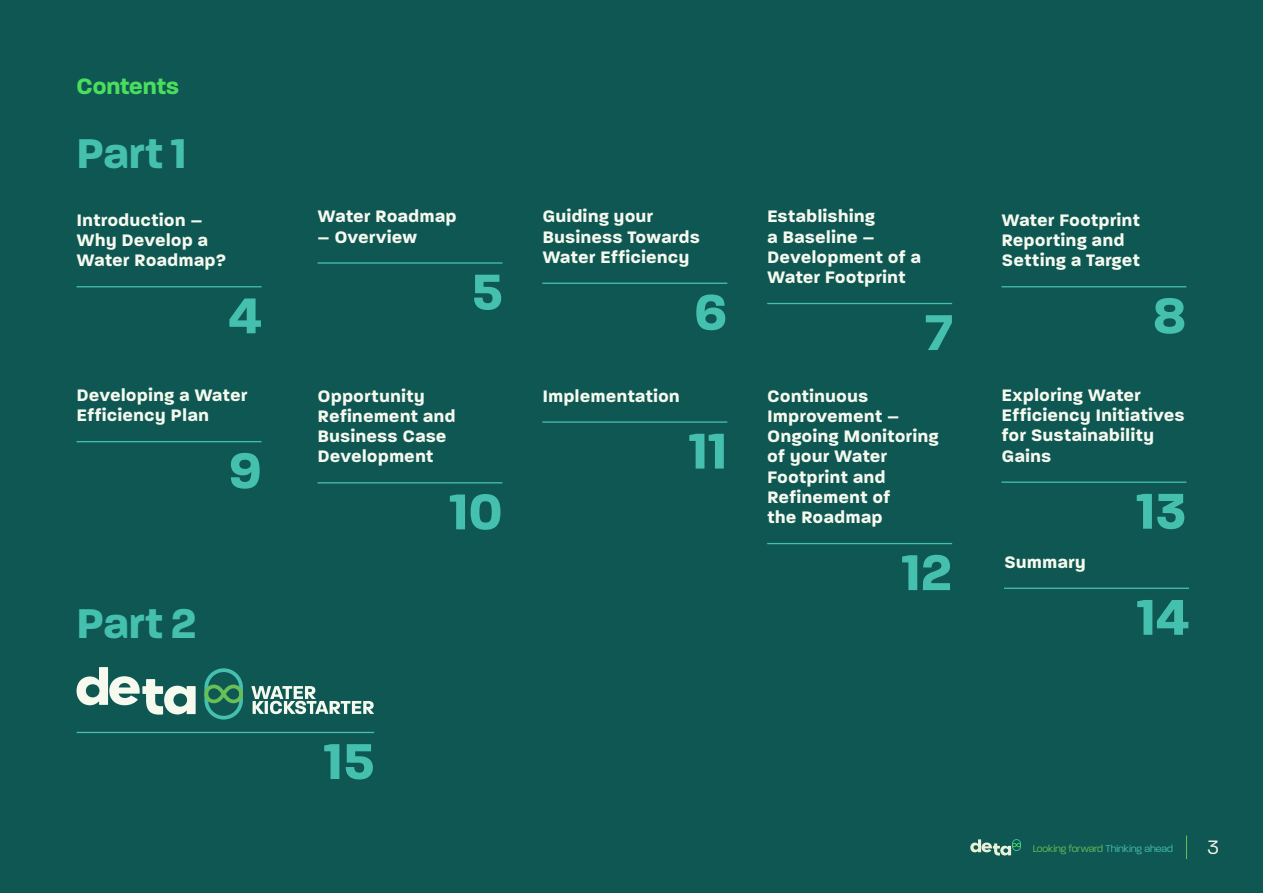
<style>
.page{position:relative;width:1263px;height:893px;background:#0e5753}
.page>*{position:absolute;margin:0;border:0;box-sizing:border-box;transform-origin:0 0}
.t1{font:700 54.45px "Paralucent";color:#45bfae}
.t2{font:700 45px "Paralucent";color:#45bfae}
.t3{font:700 24px "Paralucent";color:#4ade5c}
.t4{font:21px "Paralucent Text";color:#f5f9ee}
.t5{font:700 18px/20.2px "Paralucent Text";color:#f5f9ee}
.t6{font:300 10.5px "Paralucent";letter-spacing:-.005em;color:#68be57}
.s1{color:#45bfae}
</style>
<div class="page">
<hr style="left:77px;top:286px;width:185px;height:1px;background:#45bfae">
<hr style="left:77px;top:441px;width:185px;height:1px;background:#45bfae">
<hr style="left:1004px;top:588px;width:185px;height:1px;background:#45bfae">
<hr style="left:318px;top:262px;width:184px;height:2px;background:#45bfae">
<hr style="left:318px;top:482px;width:184px;height:1px;background:#45bfae">
<hr style="left:77px;top:732px;width:297px;height:1px;background:#45bfae">
<hr style="left:542px;top:283px;width:185px;height:1px;background:#45bfae">
<hr style="left:542px;top:421px;width:185px;height:2px;background:#45bfae">
<hr style="left:767px;top:303px;width:185px;height:1px;background:#45bfae">
<hr style="left:767px;top:543px;width:185px;height:1px;background:#45bfae">
<hr style="left:1001px;top:286px;width:185px;height:1px;background:#45bfae">
<hr style="left:1001px;top:481px;width:185px;height:2px;background:#45bfae">
<svg style="left:77px;top:667px;width:119px;height:48px"></svg>
<svg style="left:204px;top:668px;width:39px;height:51px"></svg>
<svg style="left:251px;top:686px;width:123px;height:28px"></svg>
<svg style="left:1186px;top:835px;width:1px;height:24px"></svg>
<svg style="left:970px;top:839px;width:51px;height:17px"></svg>
<h3 class="t3" style="left:77px;top:72px;width:104px">Contents</h3>
<h2 class="t2" style="left:77px;top:126px;width:112px">Part 1</h2>
<p class="t5" style="left:77px;top:210px;width:151px">Introduction –<br>Why Develop a<br>Water Roadmap?</p>
<h1 class="t1" style="left:228px;top:283px;width:35px">4</h1>
<p class="t5" style="left:77px;top:385px;width:172px">Developing a Water<br>Efficiency Plan</p>
<h1 class="t1" style="left:229px;top:438px;width:34px">9</h1>
<h2 class="t2" style="left:77px;top:596px;width:122px">Part 2</h2>
<p class="t5" style="left:318px;top:206px;width:141px">Water Roadmap</p>
<p class="t5" style="left:318px;top:227px;width:101px">– Overview</p>
<h1 class="t1" style="left:471px;top:259px;width:33px">5</h1>
<p class="t5" style="left:318px;top:386px;width:140px">Opportunity<br>Refinement and<br>Business Case<br>Development</p>
<h1 class="t1" style="left:449px;top:479px;width:55px">10</h1>
<p class="t5" style="left:542px;top:206px;width:159px">Guiding your<br>Business Towards<br>Water Efficiency</p>
<h1 class="t1" style="left:694px;top:279px;width:35px">6</h1>
<p class="t5" style="left:542px;top:386px;width:139px">Implementation</p>
<h1 class="t1" style="left:689px;top:418px;width:40px">11</h1>
<p class="t5" style="left:767px;top:206px;width:156px">Establishing<br>a Baseline –<br>Development of a<br>Water Footprint</p>
<h1 class="t1" style="left:925px;top:299px;width:29px">7</h1>
<p class="t5" style="left:767px;top:386px;width:173px">Continuous<br>Improvement –<br>Ongoing Monitoring of your Water<br>Footprint and<br>Refinement of<br>the Roadmap</p>
<h1 class="t1" style="left:901px;top:539px;width:52px">12</h1>
<h1 class="t1" style="left:324px;top:728px;width:52px">15</h1>
<p class="t5" style="left:1001px;top:210px;width:140px">Water Footprint<br>Reporting and<br>Setting a Target</p>
<h1 class="t1" style="left:1153px;top:283px;width:35px">8</h1>
<p class="t5" style="left:1001px;top:385px;width:185px">Exploring Water<br>Efficiency Initiatives for Sustainability<br>Gains</p>
<h1 class="t1" style="left:1136px;top:478px;width:52px">13</h1>
<p class="t5" style="left:1004px;top:552px;width:83px">Summary</p>
<h1 class="t1" style="left:1136px;top:584px;width:54px">14</h1>
<p class="t6" style="left:1033px;top:842px;width:142px">Looking forward <span class="s1">Thinking ahead</span></p>
<p class="t4" style="left:1207px;top:834px;width:14px">3</p>
</div>
